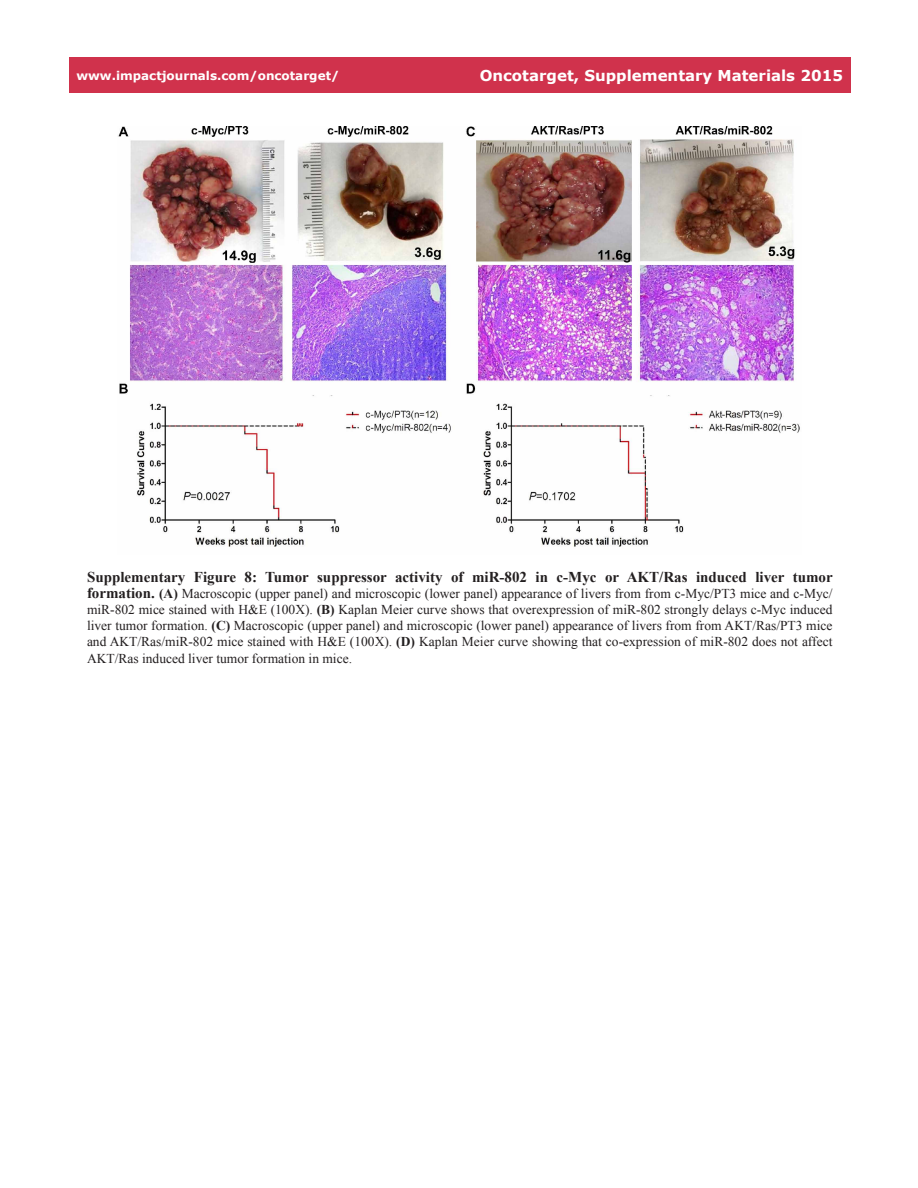
<style>
.page{position:relative;width:918px;height:1188px;background:#fff}
.page>*{position:absolute;margin:0;border:0;box-sizing:border-box;transform-origin:0 0}
.t1{font:700 15px "Times New Roman";color:#231f20}
.t2{font:700 15px "Verdana";color:#fff}
.t3{font:13.5px/16.2px "Times New Roman";color:#231f20;text-align:justify}
.t4{font:700 12px "Verdana";color:#fff}
.s1{font-weight:700;font-size:15px}
.s2{font-weight:700}
</style>
<div class="page">
<div style="left:69px;top:57px;width:781px;height:36px;background:#d0324c"></div>
<img style="left:118px;top:127px;width:682px;height:420px">
<p class="t4" style="left:76px;top:67px;width:264px">www.impactjournals.com/oncotarget/</p>
<p class="t2" style="left:480px;top:66px;width:365px">Oncotarget, Supplementary Materials 2015</p>
<p class="t1" style="left:87px;top:566px;width:747px">Supplementary Figure 8: Tumor suppressor activity of miR-802 in c-Myc or AKT/Ras induced liver tumor</p>
<p class="t3" style="left:87px;top:585px;width:747px"><span class="s1">formation.</span> <span class="s2">(A)</span> Macroscopic (upper panel) and microscopic (lower panel) appearance of livers from from c-Myc/PT3 mice and c-Myc/ miR-802 mice stained with H&amp;E (100X). <span class="s2">(B)</span> Kaplan Meier curve shows that overexpression of miR-802 strongly delays c-Myc induced liver tumor formation. <span class="s2">(C)</span> Macroscopic (upper panel) and microscopic (lower panel) appearance of livers from from AKT/Ras/PT3 mice and AKT/Ras/miR-802 mice stained with H&amp;E (100X). <span class="s2">(D)</span> Kaplan Meier curve showing that co-expression of miR-802 does not affect AKT/Ras induced liver tumor formation in mice.</p>
</div>
